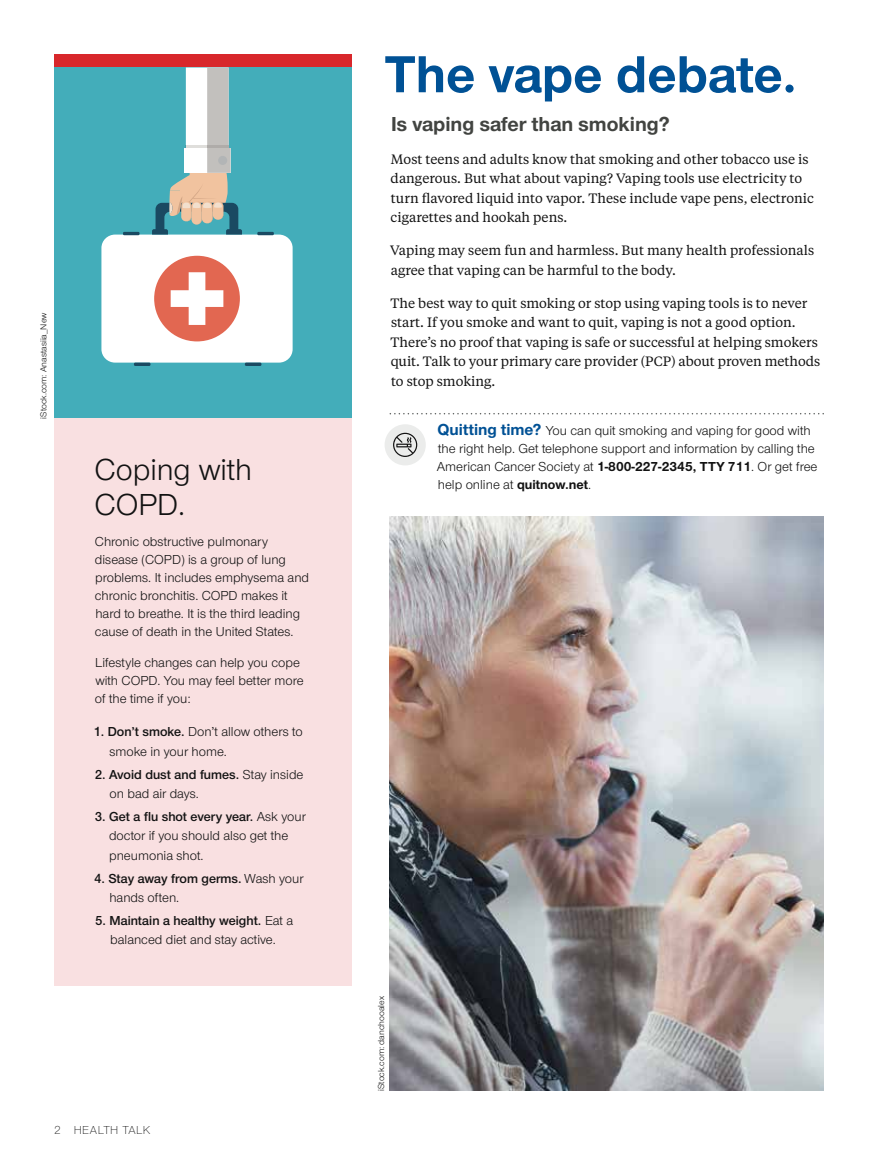
<style>
.page{position:relative;width:878px;height:1161px;background:#fff}
.page>*{position:absolute;margin:0;border:0;box-sizing:border-box;transform-origin:0 0}
.t1{font:700 54px "UHC Sans";color:#005195}
.t2{font:31.5px/34.5px "UHC Sans";color:#121212}
.t3{font:700 21px "UHC Sans";color:#424441}
.t4{font:13.5px/18px "UHC Sans";color:#121212}
.t5{font:13.5px/19.5px "UHC Serif Text";color:#121212}
.t6{font:600 13.5px/19.5px "UHC Sans";color:#121212}
.t7{font:300 12px "UHC Sans";letter-spacing:.04em;color:#121212}
.t8{font:9px "UHC Sans";color:#121212}
.s1{font-weight:600}
.s2{font-weight:400}
.s3{font-weight:700;font-size:16.5px;color:#005195}
.s4{font-weight:700}
</style>
<div class="page">
<div style="left:54px;top:54px;width:297px;height:932px;background:#f9e0e1"></div>
<div style="left:54px;top:54px;width:297px;height:14px;background:#d8272b"></div>
<div style="left:54px;top:68px;width:297px;height:350px;background:#43adba"></div>
<div style="left:101px;top:235px;width:191px;height:128px;background:#fff;border-radius:14px"></div>
<hr style="left:257px;top:232px;width:17px;height:3px;background:#1a4a62">
<hr style="left:123px;top:232px;width:16px;height:3px;background:#1a4a62">
<hr style="left:134px;top:363px;width:16px;height:3px;background:#1a4a62">
<hr style="left:245px;top:363px;width:16px;height:3px;background:#1a4a62">
<div style="left:154px;top:256px;width:86px;height:85px;background:#e26751;border-radius:50%"></div>
<svg style="left:171px;top:272px;width:52px;height:53px"></svg>
<svg style="left:152px;top:68px;width:90px;height:167px"></svg>
<svg style="left:389px;top:413px;width:435px;height:1px"></svg>
<div style="left:384px;top:424px;width:42px;height:41px;background:#ebeceb;border-radius:50%"></div>
<svg style="left:393px;top:433px;width:24px;height:24px"></svg>
<img style="left:390px;top:517px;width:434px;height:574px">
<p class="t8" style="left:38px;top:418px;width:107px;rotate:-90deg">iStock.com: Anastasiia_New</p>
<h2 class="t2" style="left:94px;top:451px;width:159px">Coping with<br>COPD.</h2>
<p class="t4" style="left:95px;top:532px;width:216px">Chronic obstructive pulmonary disease (COPD) is a group of lung problems. It includes emphysema and chronic bronchitis. COPD makes it hard to breathe. It is the third leading cause of death in the United States.</p>
<p class="t4" style="left:95px;top:654px;width:210px">Lifestyle changes can help you cope with COPD. You may feel better more of the time if you:</p>
<p class="t4" style="left:109px;top:722px;width:195px;line-height:19.5px;text-indent:-16px"><span class="s1">1. Don’t smoke.</span> Don’t allow others to smoke in your home.</p>
<p class="t4" style="left:110px;top:764px;width:195px;line-height:19.5px;text-indent:-14px"><span class="s1">2. Avoid dust and fumes.</span> Stay inside on bad air days.</p>
<p class="t4" style="left:109px;top:806px;width:198px;line-height:19.5px;text-indent:-14px"><span class="s1">3. Get a flu shot every year.</span> Ask your doctor if you should also get the pneumonia shot.</p>
<p class="t6" style="left:109px;top:868px;width:196px;text-indent:-15px">4. Stay away from germs. <span class="s2">Wash your hands often.</span></p>
<p class="t4" style="left:95px;top:910px;width:199px;line-height:19.5px;text-align:center"><span class="s1">5. Maintain a healthy weight.</span> Eat a balanced diet and stay active.</p>
<p class="t7" style="left:54px;top:1122px;width:98px">2 HEALTH TALK</p>
<h1 class="t1" style="left:384px;top:38px;width:414px">The vape debate.</h1>
<h3 class="t3" style="left:391px;top:110px;width:280px">Is vaping safer than smoking?</h3>
<p class="t5" style="left:390px;top:149px;width:425px">Most teens and adults know that smoking and other tobacco use is dangerous. But what about vaping? Vaping tools use electricity to turn flavored liquid into vapor. These include vape pens, electronic cigarettes and hookah pens.</p>
<p class="t5" style="left:390px;top:240px;width:425px">Vaping may seem fun and harmless. But many health professionals agree that vaping can be harmful to the body.</p>
<p class="t5" style="left:390px;top:293px;width:431px">The best way to quit smoking or stop using vaping tools is to never start. If you smoke and want to quit, vaping is not a good option.<br>There’s no proof that vaping is safe or successful at helping smokers quit. Talk to your primary care provider (PCP) about proven methods to stop smoking.</p>
<p class="t4" style="left:437px;top:421px;width:382px"><span class="s3">Quitting time?</span> You can quit smoking and vaping for good with the right help. Get telephone support and information by calling the American Cancer Society at <span class="s4">1-800-227-2345, TTY 711</span>. Or get free help online at <span class="s4">quitnow.net</span>.</p>
<p class="t8" style="left:375px;top:1091px;width:96px;rotate:-90deg">iStock.com: danchooalex</p>
</div>
